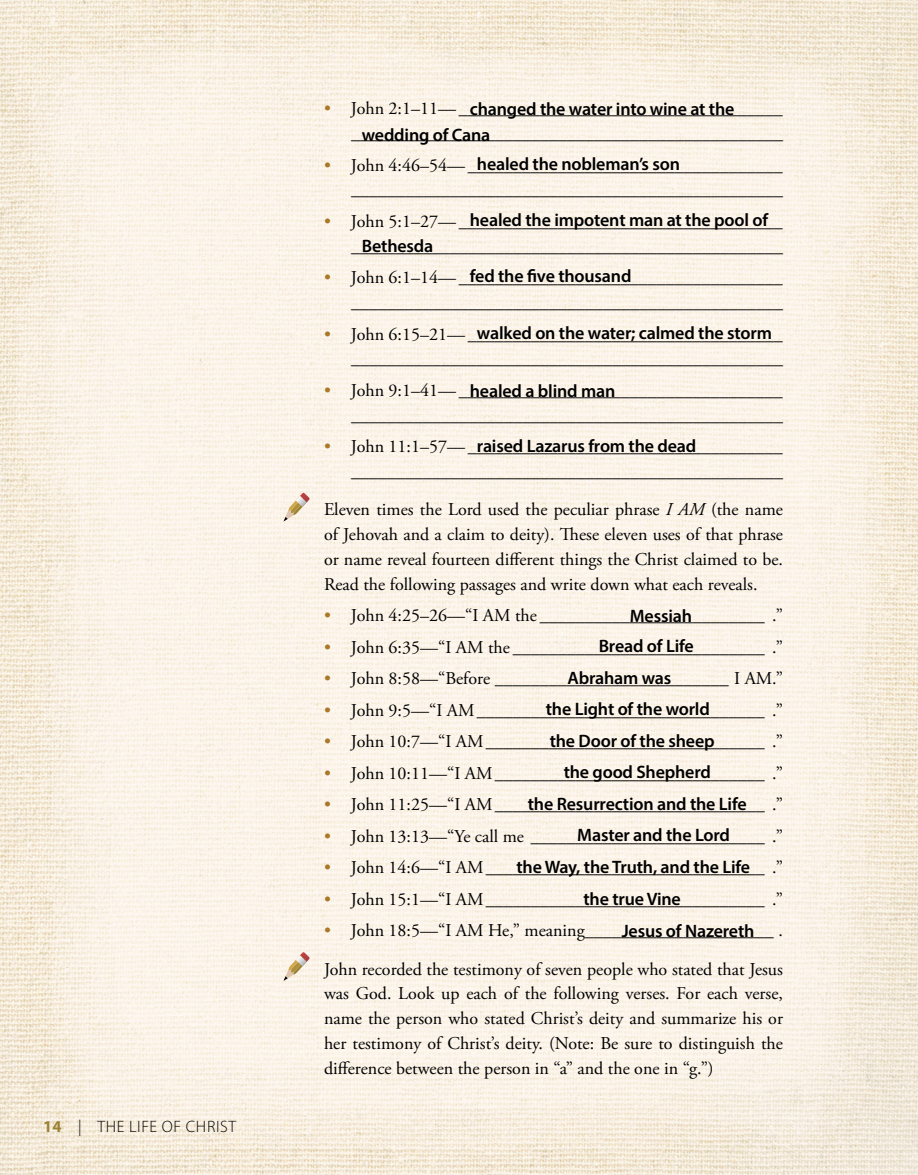
<style>
.page{position:relative;width:918px;height:1175px;background:#fff}
.page>*{position:absolute;margin:0;border:0;box-sizing:border-box;transform-origin:0 0}
.Question-SUB{font:18px/24.8px "Adobe Garamond Pro";color:#000;text-align:right}
.Question{font:18px/24.8px "Adobe Garamond Pro";color:#000;text-align:justify}
.Answers2{font:600 18px "Myriad Pro";letter-spacing:-.01em;color:#000}
.t1{font:300 16.5px "Myriad Pro";letter-spacing:.04em;color:#000}
.s1{font-weight:700;color:#9b8235}
.s2{color:#a97828}
.s3{font-style:italic}
</style>
<div class="page">
<img style="left:0;top:0;width:918px;height:1174px">
<svg style="left:284px;top:493px;width:26px;height:28px"></svg>
<svg style="left:284px;top:952px;width:26px;height:29px"></svg>
<p class="t1" style="left:43px;top:1116px;width:194px"><span class="s1">14</span> | THE LIFE OF CHRIST</p>
<p class="Question-SUB" style="left:324px;top:97px;width:460px"><span class="s2">•</span> John 2:1–11— ____________________________________ ________________________________________________</p>
<p class="Question-SUB" style="left:324px;top:153px;width:460px"><span class="s2">•</span> John 4:46–54— ___________________________________ ________________________________________________</p>
<p class="Question-SUB" style="left:324px;top:209px;width:460px"><span class="s2">•</span> John 5:1–27— ____________________________________ ________________________________________________</p>
<p class="Question-SUB" style="left:324px;top:266px;width:460px"><span class="s2">•</span> John 6:1–14— ____________________________________ ________________________________________________</p>
<p class="Question-SUB" style="left:324px;top:322px;width:460px"><span class="s2">•</span> John 6:15–21— ___________________________________ ________________________________________________</p>
<p class="Question-SUB" style="left:324px;top:378px;width:460px"><span class="s2">•</span> John 9:1–41— ____________________________________ ________________________________________________</p>
<p class="Question-SUB" style="left:324px;top:435px;width:460px"><span class="s2">•</span> John 11:1–57— ___________________________________ ________________________________________________</p>
<p class="Question" style="left:324px;top:498px;width:461px">Eleven times the Lord used the peculiar phrase <span class="s3">I AM</span> (the name of Jehovah and a claim to deity). These eleven uses of that phrase or name reveal fourteen different things the Christ claimed to be.<br>Read the following passages and write down what each reveals.</p>
<p class="Question-SUB" style="left:324px;top:603px;width:461px"><span class="s2">•</span> John 4:25–26—“I AM the _________________________ .”</p>
<p class="Question-SUB" style="left:324px;top:635px;width:461px"><span class="s2">•</span> John 6:35—“I AM the ____________________________ .”</p>
<p class="Question-SUB" style="left:324px;top:666px;width:461px"><span class="s2">•</span> John 8:58—“Before __________________________ I AM.”</p>
<p class="Question-SUB" style="left:324px;top:698px;width:461px"><span class="s2">•</span> John 9:5—“I AM________________________________ .”</p>
<p class="Question-SUB" style="left:324px;top:729px;width:461px"><span class="s2">•</span> John 10:7—“I AM_______________________________ .”</p>
<p class="Question-SUB" style="left:324px;top:761px;width:461px"><span class="s2">•</span> John 10:11—“I AM______________________________ .”</p>
<p class="Question-SUB" style="left:324px;top:792px;width:461px"><span class="s2">•</span> John 11:25—“I AM______________________________ .”</p>
<p class="Question-SUB" style="left:324px;top:824px;width:461px"><span class="s2">•</span> John 13:13—“Ye call me __________________________ .”</p>
<p class="Question-SUB" style="left:324px;top:855px;width:461px"><span class="s2">•</span> John 14:6—“I AM_______________________________ .”</p>
<p class="Question-SUB" style="left:324px;top:887px;width:461px"><span class="s2">•</span> John 15:1—“I AM_______________________________ .”</p>
<p class="Question-SUB" style="left:324px;top:918px;width:460px"><span class="s2">•</span> John 18:5—“I AM He,” meaning_____________________ .</p>
<p class="Question" style="left:324px;top:957px;width:461px">John recorded the testimony of seven people who stated that Jesus was God. Look up each of the following verses. For each verse, name the person who stated Christ’s deity and summarize his or her testimony of Christ’s deity. (Note: Be sure to distinguish the difference between the person in “a” and the one in “g.”)</p>
<p class="Answers2" style="left:470px;top:97px;width:266px">changed the water into wine at the</p>
<p class="Answers2" style="left:362px;top:123px;width:130px">wedding of Cana</p>
<p class="Answers2" style="left:477px;top:152px;width:205px">healed the nobleman’s son</p>
<p class="Answers2" style="left:470px;top:209px;width:300px">healed the impotent man at the pool of</p>
<p class="Answers2" style="left:362px;top:234px;width:73px">Bethesda</p>
<p class="Answers2" style="left:470px;top:265px;width:163px">fed the five thousand</p>
<p class="Answers2" style="left:477px;top:322px;width:297px">walked on the water; calmed the storm</p>
<p class="Answers2" style="left:470px;top:379px;width:147px">healed a blind man</p>
<p class="Answers2" style="left:477px;top:435px;width:221px">raised Lazarus from the dead</p>
<p class="Answers2" style="left:630px;top:604px;width:64px">Messiah</p>
<p class="Answers2" style="left:599px;top:635px;width:97px">Bread of Life</p>
<p class="Answers2" style="left:568px;top:666px;width:105px">Abraham was</p>
<p class="Answers2" style="left:546px;top:698px;width:166px">the Light of the world</p>
<p class="Answers2" style="left:550px;top:729px;width:166px">the Door of the sheep</p>
<p class="Answers2" style="left:564px;top:761px;width:149px">the good Shepherd</p>
<p class="Answers2" style="left:528px;top:792px;width:220px">the Resurrection and the Life</p>
<p class="Answers2" style="left:577px;top:824px;width:154px">Master and the Lord</p>
<p class="Answers2" style="left:516px;top:855px;width:235px">the Way, the Truth, and the Life</p>
<p class="Answers2" style="left:583px;top:887px;width:99px">the true Vine</p>
<p class="Answers2" style="left:622px;top:919px;width:134px">Jesus of Nazereth</p>
</div>
